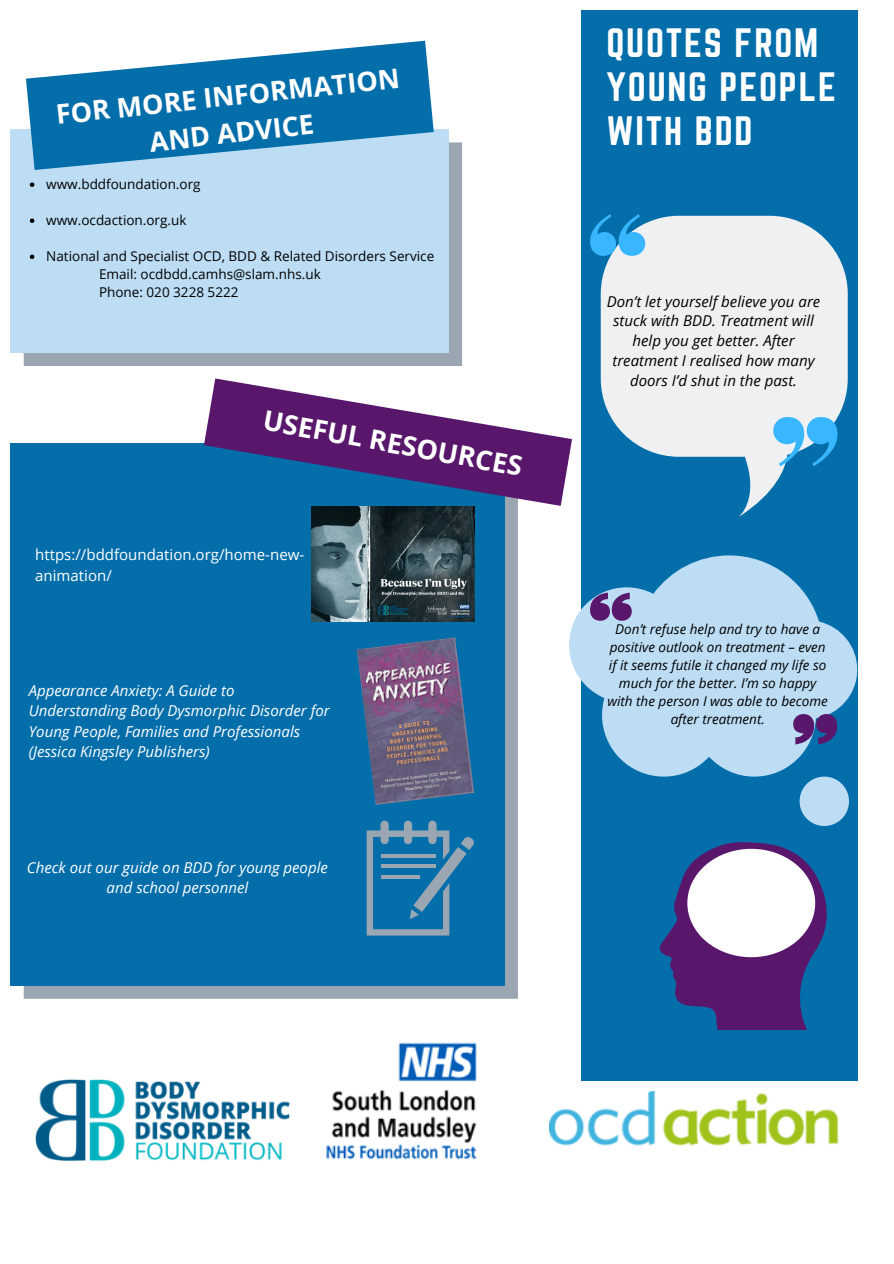
<style>
.page{position:relative;width:894px;height:1264px;background:#fff}
.page>*{position:absolute;margin:0;border:0;box-sizing:border-box;transform-origin:0 0}
.t1{font:36px/44px "Norwester";letter-spacing:.05em;color:#fff}
.t2{font:700 27px/37.2px "Open Sans";color:#fff;text-align:center}
.t3{font:italic 15px/20.2px "Open Sans";color:#fff}
.t4{font:italic 15px/20px "Open Sans";color:#000;text-align:center}
.t5{font:15px/20.2px "Open Sans";color:#fff}
.t6{font:italic 13.5px/18px "Open Sans";color:#000;text-align:center}
.t7{font:13.5px/18px "Open Sans";color:#000}
</style>
<div class="page">
<img style="left:35px;top:1079px;width:255px;height:82px">
<img style="left:326px;top:1042px;width:151px;height:118px">
<img style="left:549px;top:1091px;width:290px;height:55px">
<div style="left:24px;top:142px;width:438px;height:224px;background:#9aa7b2"></div>
<div style="left:10px;top:129px;width:438px;height:224px;background:#bdddf4"></div>
<svg style="left:26px;top:41px;width:407px;height:129px;fill:#046eab"></svg>
<svg style="left:30px;top:182px;width:4px;height:5px"></svg>
<svg style="left:30px;top:218px;width:4px;height:5px"></svg>
<svg style="left:30px;top:254px;width:4px;height:5px"></svg>
<svg style="left:24px;top:506px;width:493px;height:492px;background:#8ea2b1"></svg>
<div style="left:10px;top:443px;width:494px;height:542px;background:#046eab"></div>
<svg style="left:204px;top:378px;width:368px;height:128px;fill:#58176b"></svg>
<img style="left:356px;top:637px;width:118px;height:167px">
<img style="left:312px;top:506px;width:162px;height:115px">
<svg style="left:366px;top:820px;width:108px;height:115px"></svg>
<div style="left:581px;top:10px;width:276px;height:1070px;background:#046eab"></div>
<svg style="left:600px;top:216px;width:247px;height:301px;fill:#eff0f2"></svg>
<svg style="left:590px;top:214px;width:55px;height:42px"></svg>
<svg style="left:773px;top:417px;width:64px;height:49px"></svg>
<svg style="left:659px;top:842px;width:167px;height:188px"></svg>
<svg style="left:569px;top:555px;width:288px;height:221px;fill:#bdddf4"></svg>
<svg style="left:799px;top:776px;width:49px;height:50px"></svg>
<svg style="left:590px;top:592px;width:41px;height:28px"></svg>
<svg style="left:793px;top:714px;width:43px;height:30px"></svg>
<h2 class="t2" style="left:54px;top:95px;width:347px;rotate:-6deg">FOR MORE INFORMATION<br>AND ADVICE</h2>
<p class="t7" style="left:46px;top:175px;width:156px">www.bddfoundation.org</p>
<p class="t7" style="left:46px;top:211px;width:142px">www.ocdaction.org.uk</p>
<p class="t7" style="left:99px;top:247px;width:337px;text-indent:-53px">National and Specialist OCD, BDD &amp; Related Disorders Service<br>Email: ocdbdd.camhs@slam.nhs.uk<br>Phone: 020 3228 5222</p>
<h2 class="t2" style="left:267px;top:401px;width:264px;rotate:10deg">USEFUL RESOURCES</h2>
<p class="t5" style="left:35px;top:544px;width:270px">https://bddfoundation.org/home-new&shy;animation/</p>
<p class="t3" style="left:29px;top:680px;width:302px">Appearance Anxiety: A Guide to Understanding Body Dysmorphic Disorder for Young People, Families and Professionals (Jessica Kingsley Publishers)</p>
<p class="t3" style="left:27px;top:857px;width:302px;text-align:center">Check out our guide on BDD for young people and school personnel</p>
<h1 class="t1" style="left:606px;top:23px;width:231px">QUOTES FROM<br>YOUNG PEOPLE<br>WITH BDD</h1>
<p class="t4" style="left:606px;top:291px;width:215px">Don’t let yourself believe you are stuck with BDD. Treatment will help you get better. After treatment I realised how many doors I’d shut in the past.</p>
<p class="t6" style="left:607px;top:619px;width:222px">Don’t refuse help and try to have a positive outlook on treatment – even if it seems futile it changed my life so much for the better. I’m so happy with the person I was able to become after treatment.</p>
</div>
